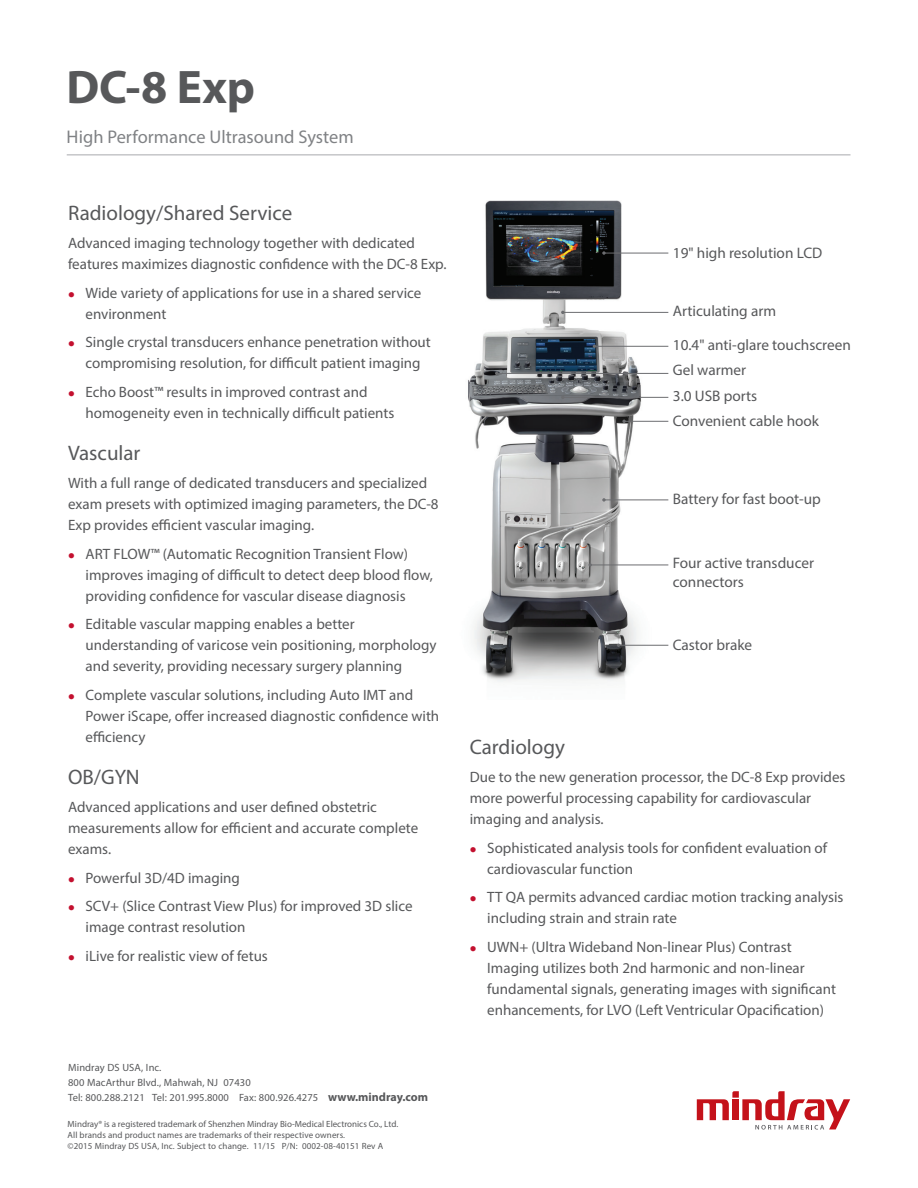
<style>
.page{position:relative;width:918px;height:1188px;background:#fff}
.page>*{position:absolute;margin:0;border:0;box-sizing:border-box;transform-origin:0 0}
.Head1{font:700 47.25px "Myriad Pro";color:#57585a}
.description_pg_1{font:21px "Myriad Pro";color:#57585a}
.t1{font:18.3px "Myriad Pro";color:#808285}
.t2{font:15.3px/18.6px "Myriad Pro";color:#57585a}
.description_pg_1-2{font:15px/21px "Myriad Pro";color:#57585a}
.t3{font:10.5px "Myriad Pro";letter-spacing:.01em;color:#57585a}
.t4{font:9px/11.2px "Myriad Pro";letter-spacing:.01em;color:#57585a}
.s1{color:#c3102f}
.s2{font-weight:700;font-size:12px}
</style>
<div class="page">
<hr style="left:67px;top:154px;width:783px;height:1px;background:#a8a9ad">
<svg style="left:697px;top:1091px;width:153px;height:39px"></svg>
<img style="left:468px;top:200px;width:201px;height:482px">
<hr style="left:604px;top:253px;width:64px;height:1px;background:#6c6d70">
<svg style="left:602px;top:251px;width:4px;height:4px"></svg>
<hr style="left:563px;top:312px;width:105px;height:1px;background:#6c6d70">
<hr style="left:563px;top:397px;width:105px;height:1px;background:#6c6d70">
<hr style="left:497px;top:373px;width:171px;height:1px;background:#6c6d70">
<hr style="left:594px;top:346px;width:74px;height:1px;background:#6c6d70">
<hr style="left:624px;top:421px;width:44px;height:1px;background:#6c6d70">
<hr style="left:604px;top:499px;width:64px;height:1px;background:#6c6d70">
<svg style="left:602px;top:498px;width:4px;height:4px"></svg>
<hr style="left:590px;top:565px;width:78px;height:1px;background:#6c6d70">
<hr style="left:619px;top:645px;width:49px;height:1px;background:#6c6d70">
<p class="Head1" style="left:67px;top:56px;width:190px">DC-8 Exp</p>
<p class="t1" style="left:67px;top:125px;width:289px">High Performance Ultrasound System</p>
<p class="description_pg_1" style="left:68px;top:200px;width:226px">Radiology/Shared Service</p>
<p class="description_pg_1-2" style="left:68px;top:232px;width:380px">Advanced imaging technology together with dedicated features maximizes diagnostic confidence with the DC-8 Exp.</p>
<p class="description_pg_1-2" style="left:86px;top:282px;width:337px;text-indent:-17px"><span class="s1">●</span> Wide variety of applications for use in a shared service environment</p>
<p class="description_pg_1-2" style="left:68px;top:331px;width:364px;text-align:center"><span class="s1">●</span> Single crystal transducers enhance penetration without compromising resolution, for difficult patient imaging</p>
<p class="description_pg_1-2" style="left:86px;top:381px;width:310px;text-indent:-17px"><span class="s1">●</span> Echo Boost™ results in improved contrast and homogeneity even in technically difficult patients</p>
<p class="description_pg_1" style="left:68px;top:440px;width:74px">Vascular</p>
<p class="description_pg_1-2" style="left:68px;top:472px;width:372px">With a full range of dedicated transducers and specialized exam presets with optimized imaging parameters, the DC-8<br>Exp provides efficient vascular imaging.</p>
<p class="description_pg_1-2" style="left:86px;top:543px;width:349px;text-indent:-17px"><span class="s1">●</span> ART FLOW™ (Automatic Recognition Transient Flow) improves imaging of difficult to detect deep blood flow, providing confidence for vascular disease diagnosis</p>
<p class="description_pg_1-2" style="left:86px;top:613px;width:353px;text-indent:-17px"><span class="s1">●</span> Editable vascular mapping enables a better understanding of varicose vein positioning, morphology and severity, providing necessary surgery planning</p>
<p class="description_pg_1-2" style="left:86px;top:684px;width:355px;text-indent:-17px"><span class="s1">●</span> Complete vascular solutions, including Auto IMT and<br>Power iScape, offer increased diagnostic confidence with efficiency</p>
<p class="description_pg_1" style="left:68px;top:764px;width:73px">OB/GYN</p>
<p class="description_pg_1-2" style="left:68px;top:796px;width:352px">Advanced applications and user defined obstetric measurements allow for efficient and accurate complete exams.</p>
<p class="description_pg_1-2" style="left:68px;top:867px;width:173px"><span class="s1">●</span> Powerful 3D/4D imaging</p>
<p class="description_pg_1-2" style="left:86px;top:895px;width:329px;text-indent:-17px"><span class="s1">●</span> SCV+ (Slice Contrast View Plus) for improved 3D slice image contrast resolution</p>
<p class="description_pg_1-2" style="left:68px;top:945px;width:201px"><span class="s1">●</span> iLive for realistic view of fetus</p>
<p class="t3" style="left:68px;top:1061px;width:95px">Mindray DS USA, Inc.</p>
<p class="t3" style="left:68px;top:1076px;width:184px">800 MacArthur Blvd., Mahwah, NJ 07430</p>
<p class="t3" style="left:68px;top:1091px;width:361px">Tel: 800.288.2121 Tel: 201.995.8000 Fax: 800.926.4275 <span class="s2">www.mindray.com</span></p>
<p class="t4" style="left:68px;top:1118px;width:332px">Mindray® is a registered trademark of Shenzhen Mindray Bio-Medical Electronics Co., Ltd.<br>All brands and product names are trademarks of their respective owners.</p>
<p class="t4" style="left:68px;top:1140px;width:317px">©2015 Mindray DS USA, Inc. Subject to change. 11/15 P/N: 0002-08-40151 Rev A</p>
<p class="t2" style="left:673px;top:243px;width:151px">19" high resolution LCD</p>
<p class="t2" style="left:673px;top:301px;width:105px">Articulating arm</p>
<p class="t2" style="left:673px;top:335px;width:179px">10.4" anti-glare touchscreen</p>
<p class="t2" style="left:673px;top:360px;width:75px">Gel warmer</p>
<p class="t2" style="left:673px;top:386px;width:86px">3.0 USB ports</p>
<p class="t2" style="left:673px;top:411px;width:148px">Convenient cable hook</p>
<p class="t2" style="left:673px;top:489px;width:150px">Battery for fast boot-up</p>
<p class="t2" style="left:673px;top:554px;width:143px">Four active transducer connectors</p>
<p class="t2" style="left:673px;top:635px;width:81px">Castor brake</p>
<p class="description_pg_1" style="left:470px;top:734px;width:97px">Cardiology</p>
<p class="description_pg_1-2" style="left:470px;top:766px;width:377px">Due to the new generation processor, the DC-8 Exp provides more powerful processing capability for cardiovascular imaging and analysis.</p>
<p class="description_pg_1-2" style="left:487px;top:837px;width:341px;text-indent:-17px"><span class="s1">●</span> Sophisticated analysis tools for confident evaluation of cardiovascular function</p>
<p class="description_pg_1-2" style="left:487px;top:886px;width:358px;text-indent:-17px"><span class="s1">●</span> TT QA permits advanced cardiac motion tracking analysis including strain and strain rate</p>
<p class="description_pg_1-2" style="left:487px;top:936px;width:350px;text-indent:-17px"><span class="s1">●</span> UWN+ (Ultra Wideband Non-linear Plus) Contrast Imaging utilizes both 2nd harmonic and non-linear fundamental signals, generating images with significant enhancements, for LVO (Left Ventricular Opacification)</p>
</div>
